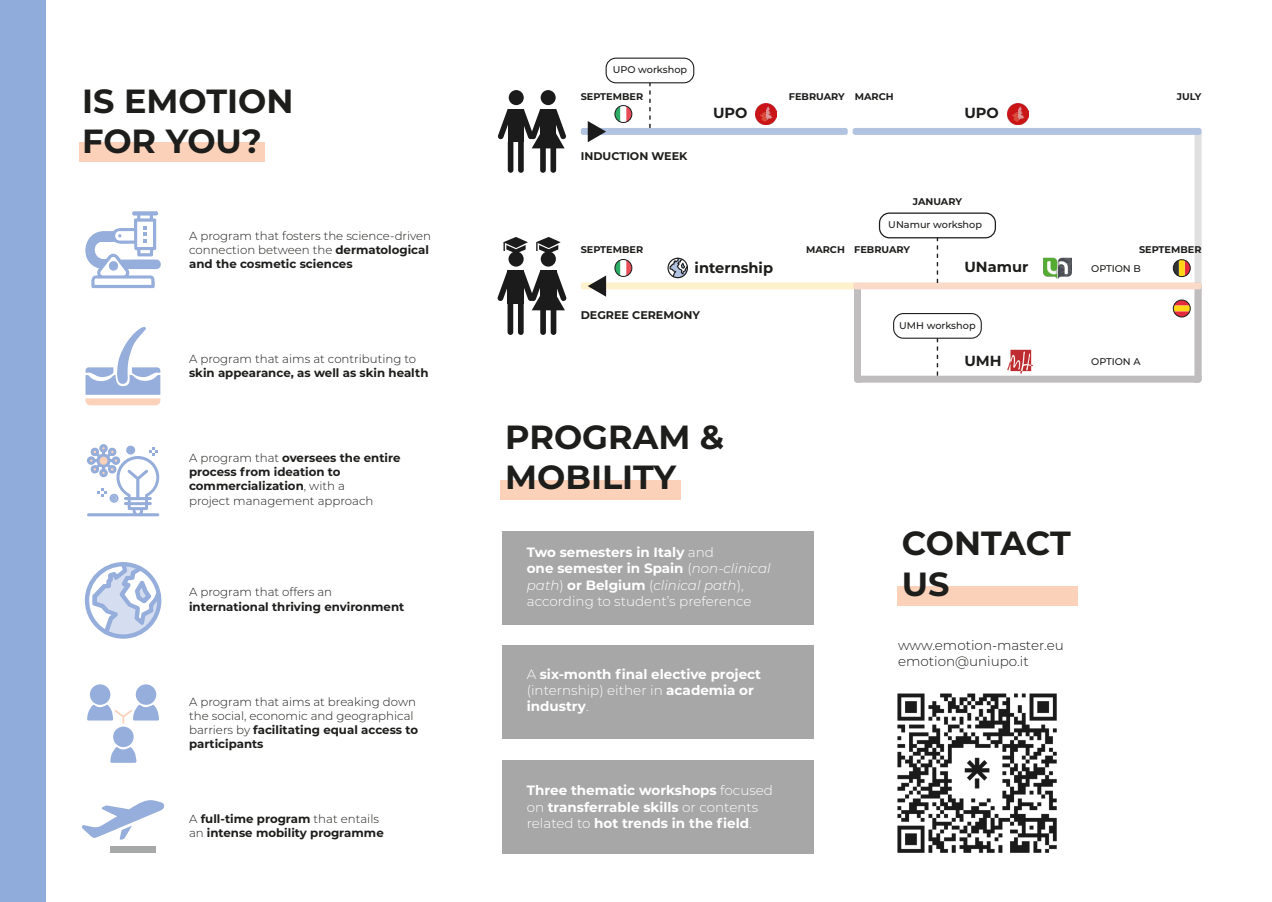
<style>
.page{position:relative;width:1272px;height:902px;background:#fff}
.page>*{position:absolute;margin:0;border:0;box-sizing:border-box;transform-origin:0 0}
.t1{font:700 33.45px/40.2px "Montserrat";color:#1d1d1b}
.t2{font:700 14.55px "Montserrat";color:#1d1d1b}
.t3{font:700 13.5px/16.2px "Montserrat";color:#fff}
.t4{font:300 13.5px/16.2px "Montserrat";color:#1d1d1b}
.t5{font:300 11.7px/14.1px "Montserrat";color:#1d1d1b}
.t6{font:700 11.7px/14.1px "Montserrat";color:#1d1d1b}
.t7{font:700 11.1px "Montserrat";color:#1d1d1b}
.t8{font:700 9.75px "Montserrat";color:#1d1d1b}
.t9{font:500 9.75px "Montserrat";color:#1d1d1b}
.s1{font-weight:700}
.s2{font-weight:300}
.s3{font-weight:300;font-style:italic}
</style>
<div class="page">
<div style="left:0;top:0;width:45px;height:901px;background:#90acda"></div>
<div style="left:501px;top:480px;width:180px;height:19px;background:#fbd1ba"></div>
<div style="left:502px;top:760px;width:311px;height:93px;background:#a7a7a7"></div>
<div style="left:502px;top:531px;width:311px;height:93px;background:#a7a7a7"></div>
<div style="left:502px;top:645px;width:311px;height:93px;background:#a7a7a7"></div>
<div style="left:897px;top:586px;width:180px;height:19px;background:#fbd1ba"></div>
<div style="left:581px;top:128px;width:266px;height:7px;background:#b2c3e2;border-radius:2px"></div>
<div style="left:581px;top:282px;width:280px;height:7px;background:#fef2cc;border-radius:2px"></div>
<svg style="left:587px;top:121px;width:19px;height:21px"></svg>
<svg style="left:587px;top:275px;width:19px;height:22px"></svg>
<svg style="left:615px;top:259px;width:17px;height:17px"></svg>
<div style="left:615px;top:259px;width:17px;height:17px;border:1px solid #1b1b1b;border-radius:50%"></div>
<svg style="left:615px;top:105px;width:17px;height:17px"></svg>
<div style="left:615px;top:105px;width:17px;height:18px;border:1px solid #1b1b1b;border-radius:50%"></div>
<img style="left:755px;top:104px;width:21px;height:20px">
<img style="left:1007px;top:104px;width:21px;height:20px">
<svg style="left:649px;top:83px;width:1px;height:45px"></svg>
<div style="left:605px;top:58px;width:89px;height:25px;border:1px solid #1d1d1b;border-radius:10px"></div>
<div style="left:508px;top:251px;width:15px;height:15px;background:#1b1b1b;border-radius:50%"></div>
<div style="left:540px;top:251px;width:16px;height:15px;background:#1b1b1b;border-radius:50%"></div>
<svg style="left:497px;top:270px;width:69px;height:65px"></svg>
<svg style="left:503px;top:237px;width:25px;height:16px"></svg>
<svg style="left:536px;top:237px;width:24px;height:16px"></svg>
<div style="left:508px;top:90px;width:15px;height:15px;background:#1b1b1b;border-radius:50%"></div>
<div style="left:540px;top:90px;width:15px;height:15px;background:#1b1b1b;border-radius:50%"></div>
<svg style="left:497px;top:109px;width:69px;height:64px"></svg>
<svg style="left:667px;top:257px;width:21px;height:21px"></svg>
<svg style="left:854px;top:128px;width:347px;height:254px"></svg>
<div style="left:878px;top:212px;width:118px;height:26px;border:1px solid #1d1d1b;border-radius:10px"></div>
<div style="left:79px;top:142px;width:185px;height:19px;background:#fbd1ba"></div>
<div style="left:111px;top:846px;width:45px;height:7px;background:#a7a8a8"></div>
<svg style="left:82px;top:800px;width:83px;height:39px"></svg>
<svg style="left:87px;top:684px;width:72px;height:78px"></svg>
<svg style="left:85px;top:562px;width:76px;height:76px"></svg>
<svg style="left:87px;top:444px;width:72px;height:72px"></svg>
<img style="left:897px;top:693px;width:160px;height:160px">
<svg style="left:85px;top:211px;width:76px;height:77px"></svg>
<svg style="left:85px;top:327px;width:75px;height:78px"></svg>
<h1 class="t1" style="left:82px;top:79px;width:213px">IS EMOTION<br>FOR YOU?</h1>
<p class="t5" style="left:189px;top:228px;width:244px">A program that fosters the science-driven connection between the <span class="s1">dermatological and the cosmetic sciences</span></p>
<p class="t5" style="left:189px;top:351px;width:228px">A program that aims at contributing to</p>
<p class="t6" style="left:189px;top:365px;width:241px">skin appearance, as well as skin health</p>
<p class="t6" style="left:189px;top:450px;width:213px"><span class="s2">A program that</span> oversees the entire process from ideation to commercialization<span class="s2">, with a<br>project management approach</span></p>
<p class="t5" style="left:189px;top:585px;width:145px">A program that offers an</p>
<p class="t6" style="left:189px;top:598px;width:217px">international thriving environment</p>
<p class="t5" style="left:189px;top:694px;width:230px">A program that aims at breaking down the social, economic and geographical barriers by <span class="s1">facilitating equal access to participants</span></p>
<p class="t6" style="left:189px;top:810px;width:196px"><span class="s2">A</span> full-time program <span class="s2">that entails an</span> intense mobility programme</p>
<p class="t9" style="left:612px;top:63px;width:76px">UPO workshop</p>
<p class="t8" style="left:580px;top:89px;width:64px">SEPTEMBER</p>
<p class="t7" style="left:581px;top:148px;width:108px">INDUCTION WEEK</p>
<p class="t2" style="left:713px;top:103px;width:36px">UPO</p>
<p class="t8" style="left:580px;top:243px;width:64px">SEPTEMBER</p>
<p class="t2" style="left:694px;top:257px;width:80px">internship</p>
<p class="t7" style="left:580px;top:307px;width:121px">DEGREE CEREMONY</p>
<p class="t8" style="left:788px;top:89px;width:106px">FEBRUARY MARCH</p>
<p class="t8" style="left:1176px;top:89px;width:26px">JULY</p>
<p class="t2" style="left:964px;top:103px;width:36px">UPO</p>
<p class="t8" style="left:912px;top:195px;width:51px">JANUARY</p>
<p class="t9" style="left:888px;top:218px;width:95px">UNamur workshop</p>
<p class="t8" style="left:806px;top:243px;width:106px">MARCH FEBRUARY</p>
<p class="t8" style="left:1138px;top:243px;width:64px">SEPTEMBER</p>
<p class="t2" style="left:964px;top:257px;width:65px">UNamur</p>
<p class="t9" style="left:899px;top:318px;width:78px">UMH workshop</p>
<p class="t2" style="left:964px;top:350px;width:39px">UMH</p>
<p class="t9" style="left:1091px;top:261px;width:51px">OPTION B</p>
<p class="t9" style="left:1091px;top:354px;width:51px">OPTION A</p>
<h1 class="t1" style="left:505px;top:415px;width:220px">PROGRAM &amp;<br>MOBILITY</h1>
<p class="t3" style="left:527px;top:543px;width:245px">Two semesters in Italy <span class="s2">and<br></span>one semester in Spain <span class="s2">(</span><span class="s3">non-clinical path</span><span class="s2">)</span> or Belgium <span class="s2">(</span><span class="s3">clinical path</span><span class="s2">), according to student’s preference</span></p>
<p class="t3" style="left:527px;top:665px;width:236px"><span class="s2">A</span> six-month final elective project <span class="s2">(internship) either in</span> academia or industry<span class="s2">.</span></p>
<h1 class="t1" style="left:901px;top:521px;width:171px">CONTACT<br>US</h1>
<p class="t4" style="left:898px;top:636px;width:167px">www.emotion-master.eu emotion@uniupo.it</p>
<p class="t3" style="left:527px;top:781px;width:248px">Three thematic workshops <span class="s2">focused on</span> transferrable skills <span class="s2">or contents related to</span> hot trends in the field<span class="s2">.</span></p>
</div>
